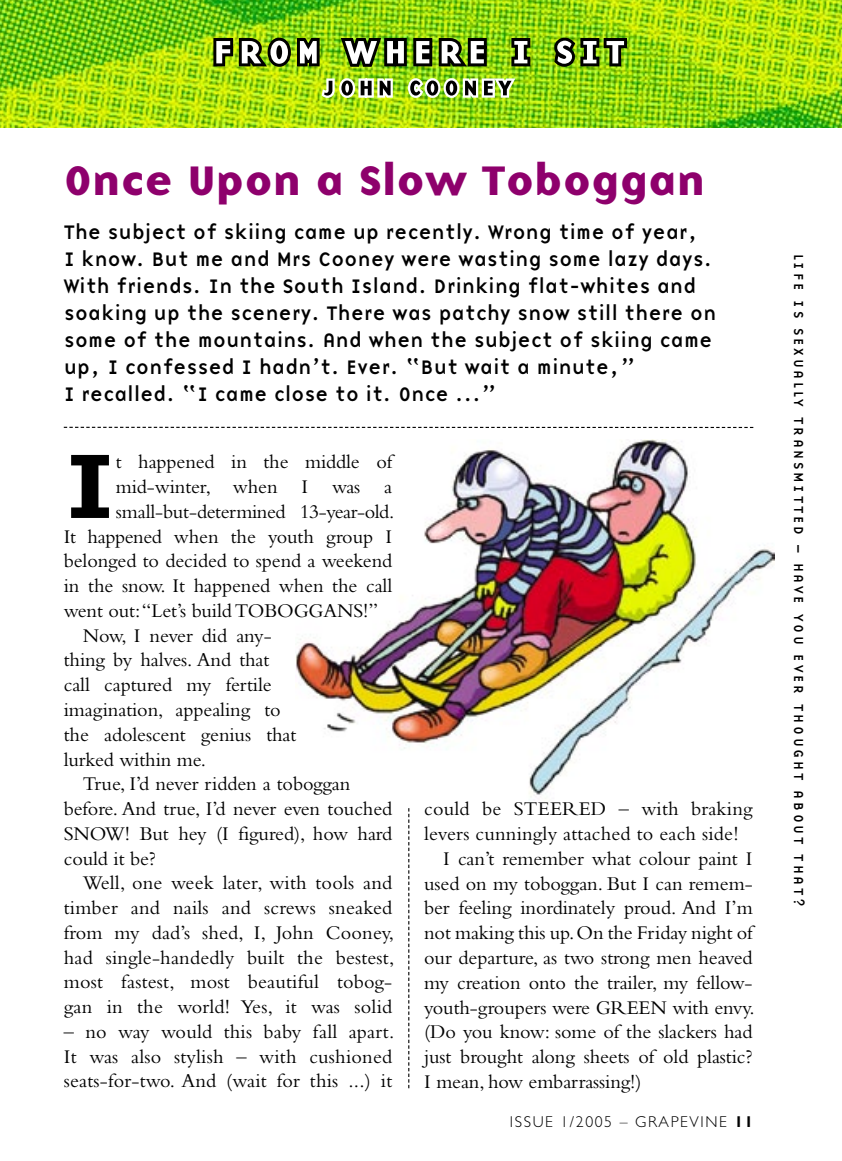
<style>
.page{position:relative;width:842px;height:1161px;background:#fff}
.page>*{position:absolute;margin:0;border:0;box-sizing:border-box;transform-origin:0 0}
.t1{font:94.5px "Base Nine B";color:#000}
.t2{font:42.75px "Base Nine B";color:#8e006c}
.t3{font:20.25px/24.8px "Bembo";letter-spacing:-.005em;color:#000;text-align:justify}
.t4{font:20.25px/27px "Base Nine";letter-spacing:-.015em;color:#000}
.t5{font:300 15.75px "Gill Sans";letter-spacing:.1em;color:#000}
.t6{font:13.5px "Base Nine";letter-spacing:.2em;color:#000}
.s1{font-weight:700}
</style>
<div class="page">
<img style="left:296px;top:440px;width:478px;height:359px">
<img style="left:0;top:0;width:842px;height:128px">
<svg style="left:551px;top:38px;width:76px;height:32px"></svg>
<img style="left:213px;top:38px;width:320px;height:60px">
<svg style="left:408px;top:808px;width:1px;height:280px"></svg>
<svg style="left:64px;top:427px;width:689px;height:1px"></svg>
<h2 class="t2" style="left:64px;top:147px;width:643px">Once Upon a Slow Toboggan</h2>
<p class="t4" style="left:64px;top:218px;width:654px">The subject of skiing came up recently. Wrong time of year,<br>I know. But me and Mrs Cooney were wasting some lazy days.<br>With friends. In the South Island. Drinking flat-whites and soaking up the scenery. There was patchy snow still there on some of the mountains. And when the subject of skiing came up, I confessed I hadn’t. Ever. “But wait a minute,”<br>I recalled. “I came close to it. Once ...”</p>
<h1 class="t1" style="left:64px;top:411px;width:54px">I</h1>
<p class="t3" style="left:116px;top:449px;width:278px">t happened in the middle of</p>
<p class="t3" style="left:116px;top:474px;width:278px">mid-winter, when I was a</p>
<p class="t3" style="left:116px;top:499px;width:280px">small-but-determined 13-year-old.</p>
<p class="t3" style="left:64px;top:524px;width:330px">It happened when the youth group I</p>
<p class="t3" style="left:64px;top:548px;width:330px">belonged to decided to spend a weekend</p>
<p class="t3" style="left:64px;top:573px;width:330px">in the snow. It happened when the call</p>
<p class="t3" style="left:64px;top:598px;width:316px">went out: “Let’s build TOBOGGANS!”</p>
<p class="t3" style="left:83px;top:623px;width:190px">Now, I never did any-</p>
<p class="t3" style="left:64px;top:647px;width:207px">thing by halves. And that</p>
<p class="t3" style="left:64px;top:672px;width:209px">call captured my fertile</p>
<p class="t3" style="left:64px;top:697px;width:218px">imagination, appealing to</p>
<p class="t3" style="left:64px;top:722px;width:234px">the adolescent genius that</p>
<p class="t3" style="left:64px;top:746px;width:144px">lurked within me.</p>
<p class="t3" style="left:83px;top:771px;width:269px">True, I’d never ridden a toboggan</p>
<p class="t3" style="left:64px;top:796px;width:330px">before. And true, I’d never even touched</p>
<p class="t3" style="left:64px;top:821px;width:330px">SNOW! But hey (I figured), how hard</p>
<p class="t3" style="left:64px;top:845px;width:94px">could it be?</p>
<p class="t3" style="left:83px;top:870px;width:311px">Well, one week later, with tools and</p>
<p class="t3" style="left:64px;top:895px;width:330px">timber and nails and screws sneaked</p>
<p class="t3" style="left:64px;top:920px;width:332px">from my dad’s shed, I, John Cooney,</p>
<p class="t3" style="left:64px;top:944px;width:332px">had single-handedly built the bestest,</p>
<p class="t3" style="left:64px;top:969px;width:330px">most fastest, most beautiful tobog-</p>
<p class="t3" style="left:64px;top:994px;width:330px">gan in the world! Yes, it was solid</p>
<p class="t3" style="left:64px;top:1019px;width:332px">– no way would this baby fall apart.<br>It was also stylish – with cushioned seats-for-two. And (wait for this ...) it</p>
<p class="t3" style="left:424px;top:796px;width:330px">could be STEERED – with braking</p>
<p class="t3" style="left:424px;top:821px;width:316px">levers cunningly attached to each side!</p>
<p class="t3" style="left:443px;top:846px;width:311px">I can’t remember what colour paint I</p>
<p class="t3" style="left:424px;top:870px;width:330px">used on my toboggan. But I can remem-</p>
<p class="t3" style="left:424px;top:895px;width:330px">ber feeling inordinately proud. And I’m</p>
<p class="t3" style="left:424px;top:920px;width:330px">not making this up. On the Friday night of</p>
<p class="t3" style="left:424px;top:945px;width:330px">our departure, as two strong men heaved</p>
<p class="t3" style="left:424px;top:969px;width:330px">my creation onto the trailer, my fellow-</p>
<p class="t3" style="left:424px;top:994px;width:332px">youth-groupers were GREEN with envy.</p>
<p class="t3" style="left:424px;top:1019px;width:330px">(Do you know: some of the slackers had</p>
<p class="t3" style="left:424px;top:1044px;width:330px">just brought along sheets of old plastic?</p>
<p class="t3" style="left:424px;top:1068px;width:219px">I mean, how embarrassing!)</p>
<p class="t5" style="left:510px;top:1113px;width:245px">ISSUE 1/2005 – GRAPEVINE <span class="s1">11</span></p>
<p class="t6" style="left:808px;top:254px;width:655px;rotate:90deg">LIFE IS SEXUALLY TRANSMITTED – HAVE YOU EVER THOUGHT ABOUT THAT?</p>
</div>
